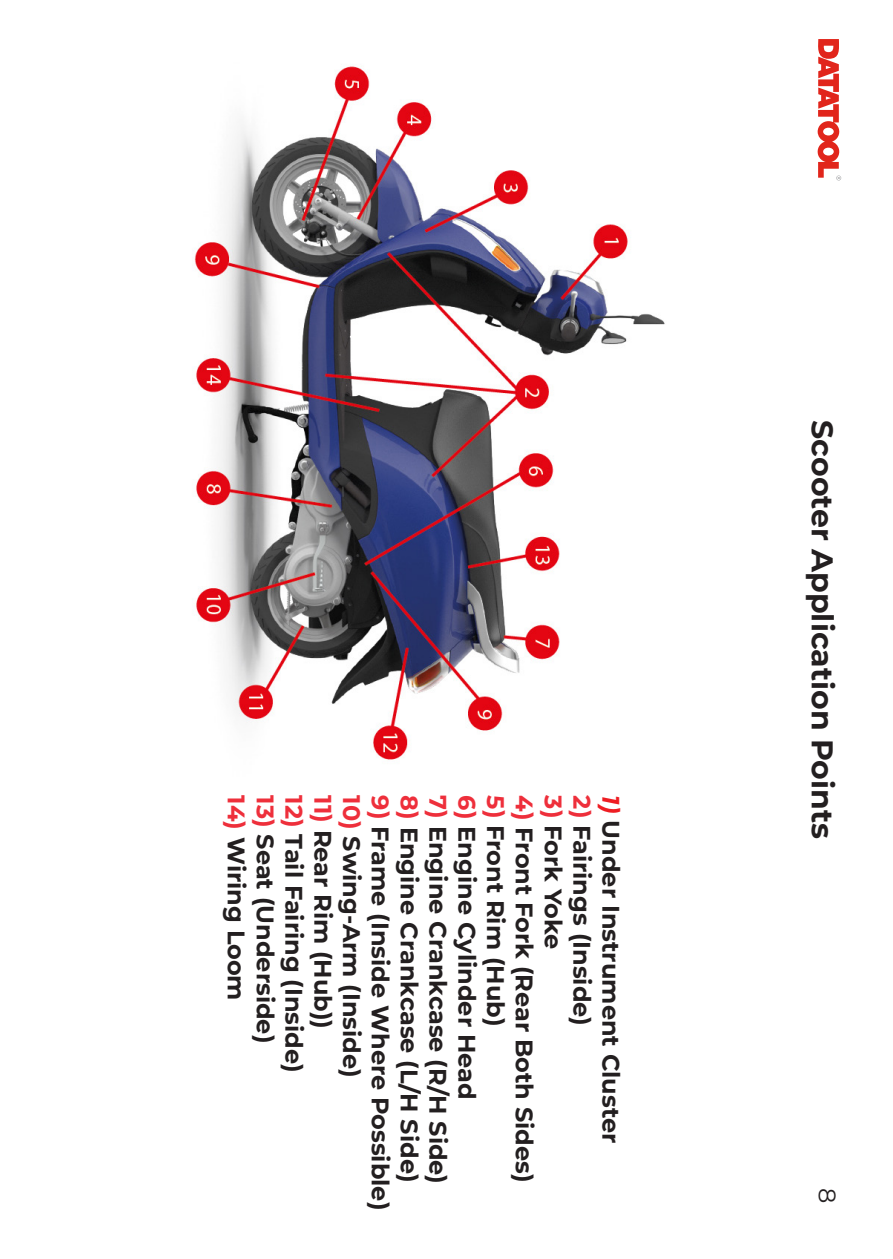
<style>
.page{position:relative;width:893px;height:1259px;background:#fff}
.page>*{position:absolute;margin:0;border:0;box-sizing:border-box;transform-origin:0 0}
.t1{font:700 30px "Montserrat";color:#231f20}
.t2{font:700 24px "Montserrat";color:#231f20}
.t3{font:24px "Montserrat";color:#231f20}
.s1{color:#ee2f3b}
.s2{font-style:italic;color:#ee1d23}
</style>
<div class="page">
<img style="left:194px;top:39px;width:648px;height:721px">
<p class="t2" style="left:571px;top:795px;width:156px;rotate:90deg"><span class="s1">3)</span> Fork Yoke</p>
<p class="t2" style="left:599px;top:795px;width:232px;rotate:90deg"><span class="s1">2)</span> Fairings (Inside)</p>
<p class="t2" style="left:254px;top:795px;width:207px;rotate:90deg"><span class="s1">14)</span> Wiring Loom</p>
<p class="t2" style="left:283px;top:795px;width:249px;rotate:90deg"><span class="s1">13)</span> Seat (Underside)</p>
<p class="t2" style="left:311px;top:795px;width:279px;rotate:90deg"><span class="s1">12)</span> Tail Fairing (Inside)</p>
<p class="t2" style="left:340px;top:795px;width:235px;rotate:90deg"><span class="s1">11)</span> Rear Rim (Hub))</p>
<p class="t2" style="left:369px;top:795px;width:284px;rotate:90deg"><span class="s1">10)</span> Swing-Arm (Inside)</p>
<p class="t2" style="left:513px;top:795px;width:232px;rotate:90deg"><span class="s1">5)</span> Front Rim (Hub)</p>
<p class="t2" style="left:398px;top:795px;width:416px;rotate:90deg"><span class="s1">9)</span> Frame (Inside Where Possible)</p>
<p class="t2" style="left:455px;top:795px;width:390px;rotate:90deg"><span class="s1">7)</span> Engine Crankcase (R/H Side)</p>
<p class="t2" style="left:542px;top:795px;width:388px;rotate:90deg"><span class="s1">4)</span> Front Fork (Rear Both Sides)</p>
<p class="t2" style="left:427px;top:795px;width:388px;rotate:90deg"><span class="s1">8)</span> Engine Crankcase (L/H Side)</p>
<p class="t2" style="left:484px;top:795px;width:305px;rotate:90deg"><span class="s1">6)</span> Engine Cylinder Head</p>
<p class="t2" style="left:628px;top:795px;width:349px;rotate:90deg"><span class="s2">1)</span> Under Instrument Cluster</p>
<p class="t1" style="left:844px;top:420px;width:420px;rotate:90deg">Scooter Application Points</p>
<p class="t3" style="left:844px;top:1188px;width:17px;rotate:90deg">8</p>
</div>
